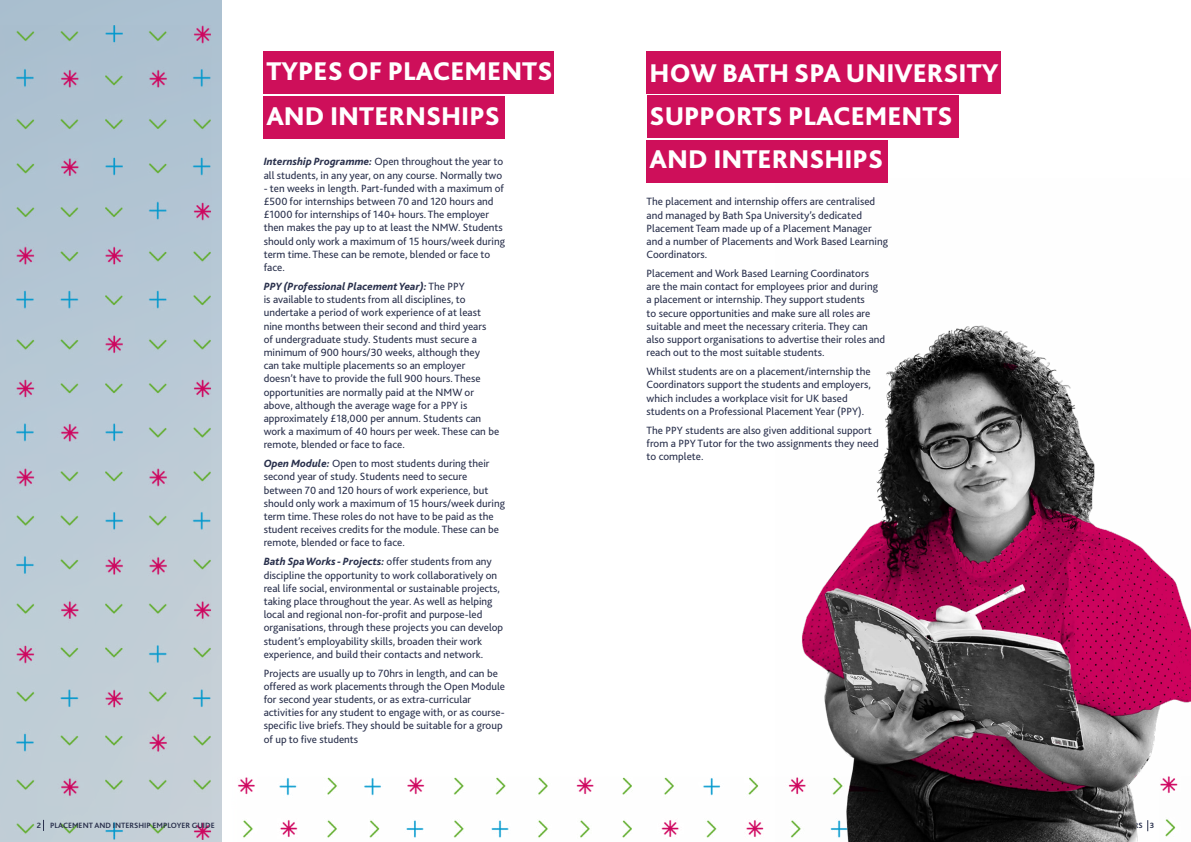
<style>
.page{position:relative;width:1191px;height:842px;background:#fff}
.page>*{position:absolute;margin:0;border:0;box-sizing:border-box;transform-origin:0 0}
.Section_header{font:800 26.8px "Bliss 2";color:#fff}
.t1{font:11px/13.2px "Bliss 2";color:#29304c}
.t2{font:700 8px "Bliss 2";color:#29304c}
.s1{font-weight:800;font-style:italic}
</style>
<div class="page">
<img style="left:237px;top:777px;width:527px;height:61px">
<img style="left:775px;top:182px;width:416px;height:660px">
<div style="left:646px;top:51px;width:355px;height:42px;background:#ce0f5a"></div>
<div style="left:646px;top:140px;width:242px;height:42px;background:#ce0f5a"></div>
<div style="left:646px;top:95px;width:312px;height:43px;background:#ce0f5a"></div>
<div style="left:264px;top:51px;width:290px;height:42px;background:#ce0f5a"></div>
<div style="left:264px;top:96px;width:241px;height:43px;background:#ce0f5a"></div>
<img style="left:0;top:9px;width:221px;height:833px">
<p class="t2" style="left:37px;top:820px;width:6px">2</p>
<p class="t2" style="left:50px;top:820px;width:166px">PLACEMENT AND INTERSHIP EMPLOYER GUIDE</p>
<h2 class="Section_header" style="left:266px;top:55px;width:288px">TYPES OF PLACEMENTS</h2>
<h2 class="Section_header" style="left:266px;top:100px;width:235px">AND INTERNSHIPS</h2>
<h2 class="Section_header" style="left:649px;top:56px;width:350px">HOW BATH SPA UNIVERSITY</h2>
<h2 class="Section_header" style="left:649px;top:99px;width:304px">SUPPORTS PLACEMENTS</h2>
<p class="t1" style="left:264px;top:155px;width:241px"><span class="s1">Internship Programme:</span> Open throughout the year to</p>
<h2 class="Section_header" style="left:649px;top:142px;width:235px">AND INTERNSHIPS</h2>
<p class="t1" style="left:264px;top:168px;width:240px">all students, in any year, on any course. Normally two</p>
<p class="t1" style="left:264px;top:182px;width:243px">- ten weeks in length. Part-funded with a maximum of £500 for internships between 70 and 120 hours and £1000 for internships of 140+ hours. The employer then makes the pay up to at least the NMW. Students should only work a maximum of 15 hours/week during term time. These can be remote, blended or face to face.</p>
<p class="t1" style="left:264px;top:280px;width:237px"><span class="s1">PPY (Professional Placement Year):</span> The PPY<br>is available to students from all disciplines, to undertake a period of work experience of at least nine months between their second and third years<br>of undergraduate study. Students must secure a minimum of 900 hours/30 weeks, although they<br>can take multiple placements so an employer doesn’t have to provide the full 900 hours. These opportunities are normally paid at the NMW or above, although the average wage for a PPY is approximately £18,000 per annum. Students can work a maximum of 40 hours per week. These can be remote, blended or face to face.</p>
<p class="t1" style="left:264px;top:457px;width:243px"><span class="s1">Open Module:</span> Open to most students during their second year of study. Students need to secure between 70 and 120 hours of work experience, but should only work a maximum of 15 hours/week during term time. These roles do not have to be paid as the student receives credits for the module. These can be remote, blended or face to face.</p>
<p class="t1" style="left:264px;top:555px;width:241px"><span class="s1">Bath Spa Works - Projects:</span> offer students from any discipline the opportunity to work collaboratively on real life social, environmental or sustainable projects, taking place throughout the year. As well as helping local and regional non-for-profit and purpose-led organisations, through these projects you can develop student’s employability skills, broaden their work experience, and build their contacts and network.</p>
<p class="t1" style="left:264px;top:666px;width:243px">Projects are usually up to 70hrs in length, and can be offered as work placements through the Open Module for second year students, or as extra-curricular activities for any student to engage with, or as course&shy;specific live briefs. They should be suitable for a group of up to five students</p>
<p class="t1" style="left:646px;top:195px;width:243px">The placement and internship offers are centralised and managed by Bath Spa University’s dedicated Placement Team made up of a Placement Manager and a number of Placements and Work Based Learning Coordinators.</p>
<p class="t1" style="left:646px;top:267px;width:240px">Placement and Work Based Learning Coordinators are the main contact for employees prior and during a placement or internship. They support students<br>to secure opportunities and make sure all roles are suitable and meet the necessary criteria. They can also support organisations to advertise their roles and reach out to the most suitable students.</p>
<p class="t1" style="left:646px;top:365px;width:226px">Whilst students are on a placement/internship the Coordinators support the students and employers, which includes a workplace visit for UK based students on a Professional Placement Year (PPY).</p>
<p class="t1" style="left:646px;top:423px;width:234px">The PPY students are also given additional support from a PPY Tutor for the two assignments they need to complete.</p>
</div>
